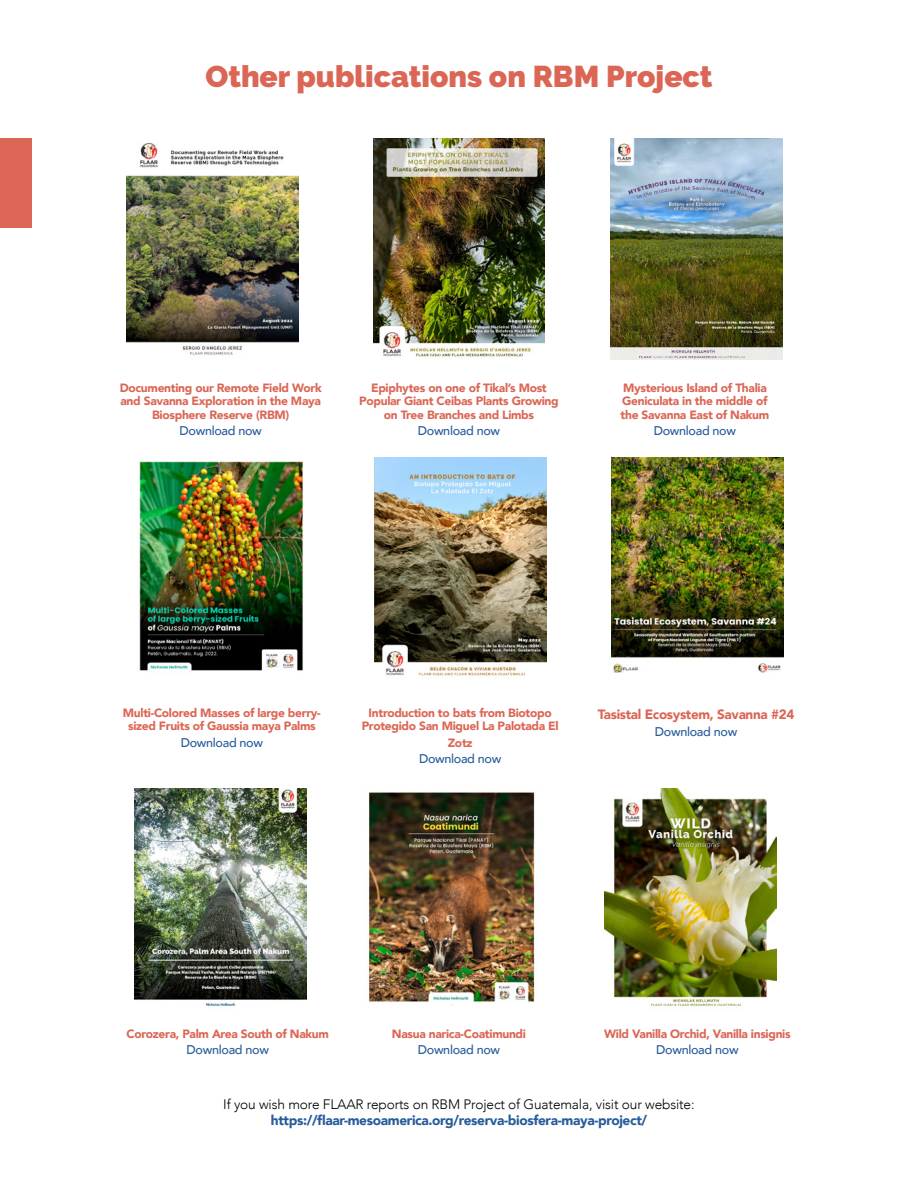
<style>
.page{position:relative;width:918px;height:1188px;background:#fff}
.page>*{position:absolute;margin:0;border:0;box-sizing:border-box;transform-origin:0 0}
.t1{font:900 30px "Raleway";color:#db6655}
.t2{font:300 13.65px "Avenir";letter-spacing:-.01em;color:#000}
.t3{font:900 13.65px "Avenir";letter-spacing:-.025em;color:#275b9b}
.t4{font:900 13.5px "Avenir";letter-spacing:-.025em;color:#db6655}
.t5{font:500 12.6px "Avenir";letter-spacing:-.025em;color:#275b9b}
.t6{font:900 12px/13.5px "Avenir";letter-spacing:-.025em;color:#db6655;text-align:center}
</style>
<div class="page">
<img style="left:126px;top:143px;width:172px;height:213px">
<img style="left:373px;top:138px;width:172px;height:220px">
<img style="left:139px;top:461px;width:164px;height:210px">
<img style="left:374px;top:458px;width:172px;height:218px">
<img style="left:611px;top:458px;width:172px;height:215px">
<div style="left:0;top:138px;width:32px;height:90px;background:#db6655"></div>
<img style="left:610px;top:138px;width:172px;height:222px">
<img style="left:135px;top:789px;width:172px;height:217px">
<img style="left:369px;top:792px;width:166px;height:214px">
<img style="left:604px;top:789px;width:172px;height:218px">
<h1 class="t1" style="left:205px;top:59px;width:509px">Other publications on RBM Project</h1>
<p class="t6" style="left:120px;top:380px;width:204px">Documenting our Remote Field Work and Savanna Exploration in the Maya<br>Biosphere Reserve (RBM)</p>
<p class="t5" style="left:180px;top:420px;width:84px">Download now</p>
<p class="t6" style="left:359px;top:380px;width:201px">Epiphytes on one of Tikal’s Most<br>Popular Giant Ceibas Plants Growing on Tree Branches and Limbs</p>
<p class="t5" style="left:418px;top:420px;width:84px">Download now</p>
<p class="t6" style="left:621px;top:380px;width:150px;text-align:left">Mysterious Island of Thalia<br>Geniculata in the middle of the Savanna East of Nakum</p>
<p class="t5" style="left:654px;top:420px;width:84px">Download now</p>
<p class="t6" style="left:123px;top:706px;width:199px">Multi-Colored Masses of large berry&shy;sized Fruits of Gaussia maya Palms</p>
<p class="t5" style="left:181px;top:732px;width:84px">Download now</p>
<p class="t6" style="left:362px;top:706px;width:198px">Introduction to bats from Biotopo<br>Protegido San Miguel La Palotada El</p>
<p class="t6" style="left:448px;top:736px;width:26px">Zotz</p>
<p class="t5" style="left:419px;top:748px;width:84px">Download now</p>
<p class="t4" style="left:598px;top:703px;width:198px">Tasistal Ecosystem, Savanna #24</p>
<p class="t5" style="left:655px;top:720px;width:84px">Download now</p>
<p class="t6" style="left:127px;top:1027px;width:204px">Corozera, Palm Area South of Nakum</p>
<p class="t5" style="left:187px;top:1039px;width:84px">Download now</p>
<p class="t6" style="left:392px;top:1027px;width:136px">Nasua narica-Coatimundi</p>
<p class="t5" style="left:418px;top:1039px;width:84px">Download now</p>
<p class="t6" style="left:604px;top:1027px;width:188px">Wild Vanilla Orchid, Vanilla insignis</p>
<p class="t5" style="left:656px;top:1039px;width:84px">Download now</p>
<p class="t2" style="left:223px;top:1096px;width:473px">If you wish more FLAAR reports on RBM Project of Guatemala, visit our website:</p>
<p class="t3" style="left:271px;top:1108px;width:378px">https://flaar-mesoamerica.org/reserva-biosfera-maya-project/</p>
</div>
